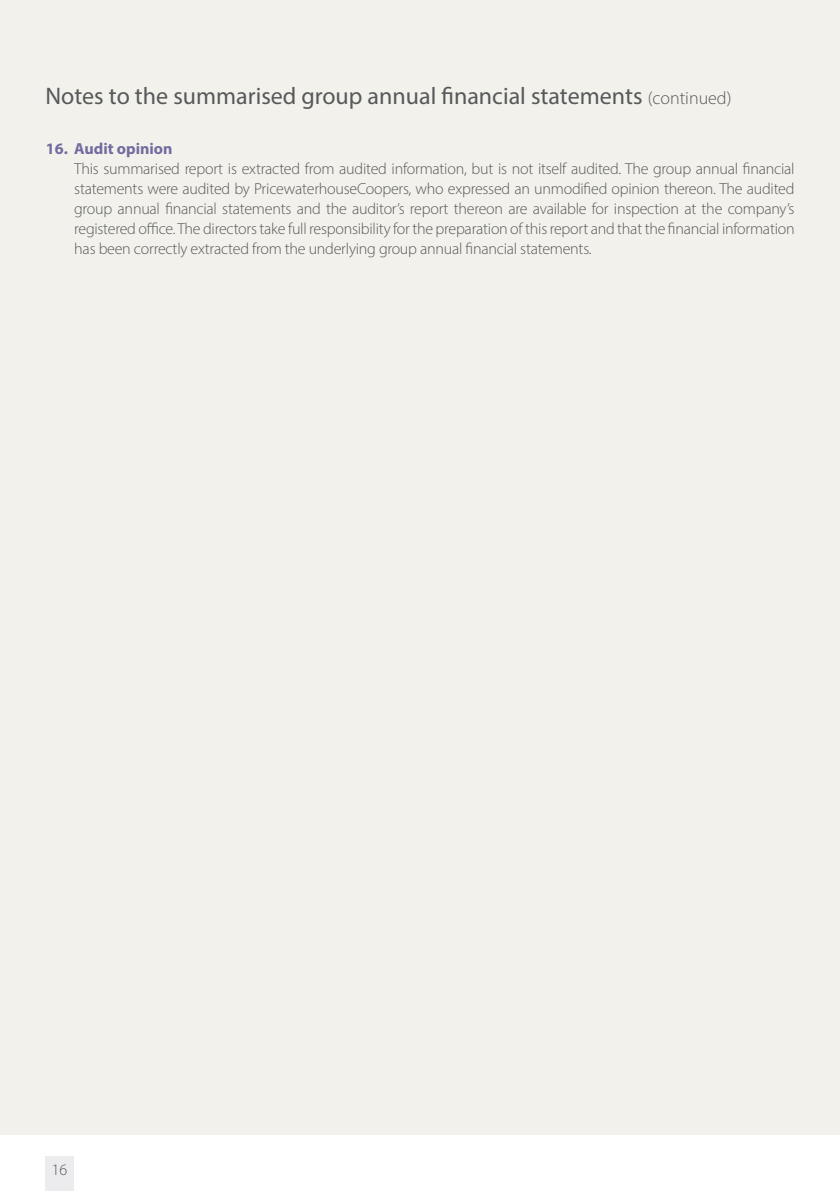
<style>
.page{position:relative;width:840px;height:1191px;background:#fff}
.page>*{position:absolute;margin:0;border:0;box-sizing:border-box;transform-origin:0 0}
.t1{font:24px "Myriad Pro";color:#57585a}
.t2{font:300 16px/20px "Myriad Pro";letter-spacing:-.015em;color:#57585a;text-align:justify}
.t3{font:700 16px "Myriad Pro";color:#716b9f}
.s1{font-weight:300;font-size:18px}
</style>
<div class="page">
<div style="left:45px;top:1157px;width:29px;height:34px;background:#ececee"></div>
<div style="left:0;top:0;width:839px;height:1134px;background:#f2f1eb"></div>
<hr style="left:839px;top:0;width:1px;height:1134px;background:#f2f1eb">
<h1 class="t1" style="left:45px;top:82px;width:687px">Notes to the summarised group annual financial statements <span class="s1">(continued)</span></h1>
<p class="t3" style="left:46px;top:138px;width:128px">16. Audit opinion</p>
<p class="t2" style="left:74px;top:158px;width:721px">This summarised report is extracted from audited information, but is not itself audited. The group annual financial statements were audited by PricewaterhouseCoopers, who expressed an unmodified opinion thereon. The audited group annual financial statements and the auditor’s report thereon are available for inspection at the company’s registered office. The directors take full responsibility for the preparation of this report and that the financial information has been correctly extracted from the underlying group annual financial statements.</p>
<p class="t2" style="left:52px;top:1159px;width:17px">16</p>
</div>
